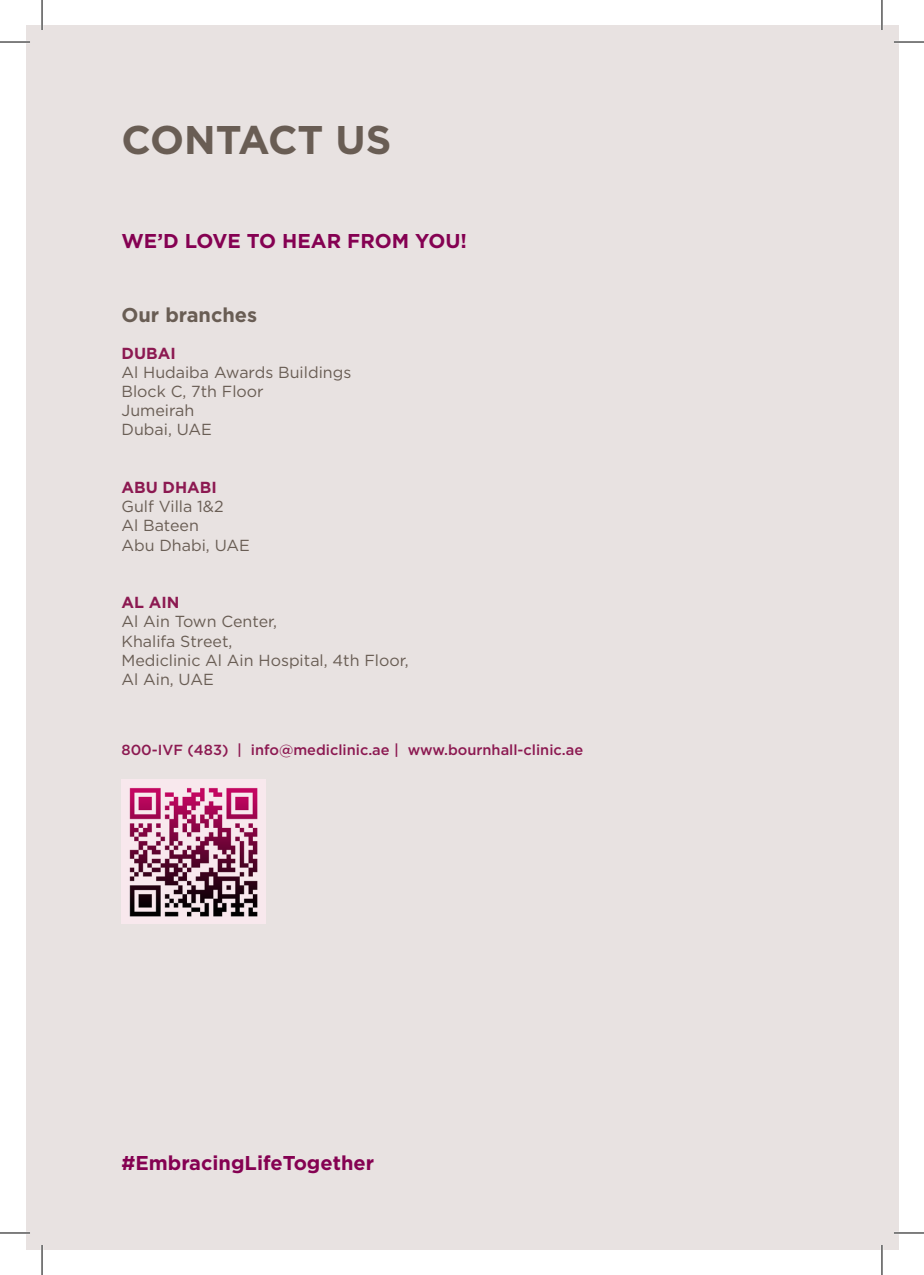
<style>
.page{position:relative;width:924px;height:1275px;background:#fff}
.page>*{position:absolute;margin:0;border:0;box-sizing:border-box;transform-origin:0 0}
.t1{font:700 40px "Gotham";color:#695d54}
.Sub_heading{font:700 20px "Gotham";color:#850152}
.t2{font:700 20px "Gotham";color:#695d54}
.t3{font:16px "Gotham";color:#695d54}
.t4{font:700 16px "Gotham";color:#8c1951}
.t5{font:500 14.6px "Gotham";color:#8c1951}
</style>
<div class="page">
<div style="left:26px;top:25px;width:872px;height:1225px;background:#e8e2e1"></div>
<img style="left:121px;top:780px;width:144px;height:144px">
<hr style="left:0;top:41px;width:30px;height:2px;background:#fff">
<hr style="left:893px;top:41px;width:30px;height:2px;background:#fff">
<hr style="left:0;top:1231px;width:30px;height:3px;background:#fff">
<hr style="left:893px;top:1231px;width:30px;height:3px;background:#fff">
<hr style="left:41px;top:0;width:2px;height:30px;background:#fff">
<hr style="left:41px;top:1245px;width:2px;height:30px;background:#fff">
<hr style="left:880px;top:0;width:2px;height:30px;background:#fff">
<hr style="left:880px;top:1245px;width:2px;height:30px;background:#fff">
<hr style="left:0;top:42px;width:30px;height:1px;background:#000">
<hr style="left:893px;top:42px;width:30px;height:1px;background:#000">
<hr style="left:0;top:1232px;width:30px;height:1px;background:#000">
<hr style="left:893px;top:1232px;width:30px;height:1px;background:#000">
<hr style="left:42px;top:0;width:1px;height:30px;background:#000">
<hr style="left:42px;top:1245px;width:1px;height:30px;background:#000">
<hr style="left:881px;top:0;width:1px;height:30px;background:#000">
<hr style="left:881px;top:1245px;width:1px;height:30px;background:#000">
<p class="t1" style="left:121px;top:113px;width:271px">CONTACT US</p>
<p class="Sub_heading" style="left:121px;top:227px;width:347px">WE’D LOVE TO HEAR FROM YOU!</p>
<p class="t2" style="left:121px;top:301px;width:137px">Our branches</p>
<p class="t4" style="left:121px;top:342px;width:56px">DUBAI</p>
<p class="t3" style="left:121px;top:362px;width:231px">Al Hudaiba Awards Buildings</p>
<p class="t3" style="left:121px;top:381px;width:144px">Block C, 7th Floor</p>
<p class="t3" style="left:121px;top:400px;width:74px">Jumeirah</p>
<p class="t3" style="left:121px;top:419px;width:92px">Dubai, UAE</p>
<p class="t4" style="left:121px;top:477px;width:97px">ABU DHABI</p>
<p class="t3" style="left:121px;top:496px;width:104px">Gulf Villa 1&amp;2</p>
<p class="t3" style="left:121px;top:515px;width:79px">Al Bateen</p>
<p class="t3" style="left:121px;top:534px;width:130px">Abu Dhabi, UAE</p>
<p class="t4" style="left:121px;top:592px;width:60px">AL AIN</p>
<p class="t3" style="left:121px;top:611px;width:157px">Al Ain Town Center,</p>
<p class="t3" style="left:121px;top:630px;width:112px">Khalifa Street,</p>
<p class="t3" style="left:121px;top:650px;width:289px">Mediclinic Al Ain Hospital, 4th Floor,</p>
<p class="t3" style="left:121px;top:669px;width:94px">Al Ain, UAE</p>
<p class="t5" style="left:121px;top:740px;width:463px">800-IVF (483) | info@mediclinic.ae | www.bournhall-clinic.ae</p>
<p class="Sub_heading" style="left:121px;top:1149px;width:254px">#EmbracingLifeTogether</p>
</div>
